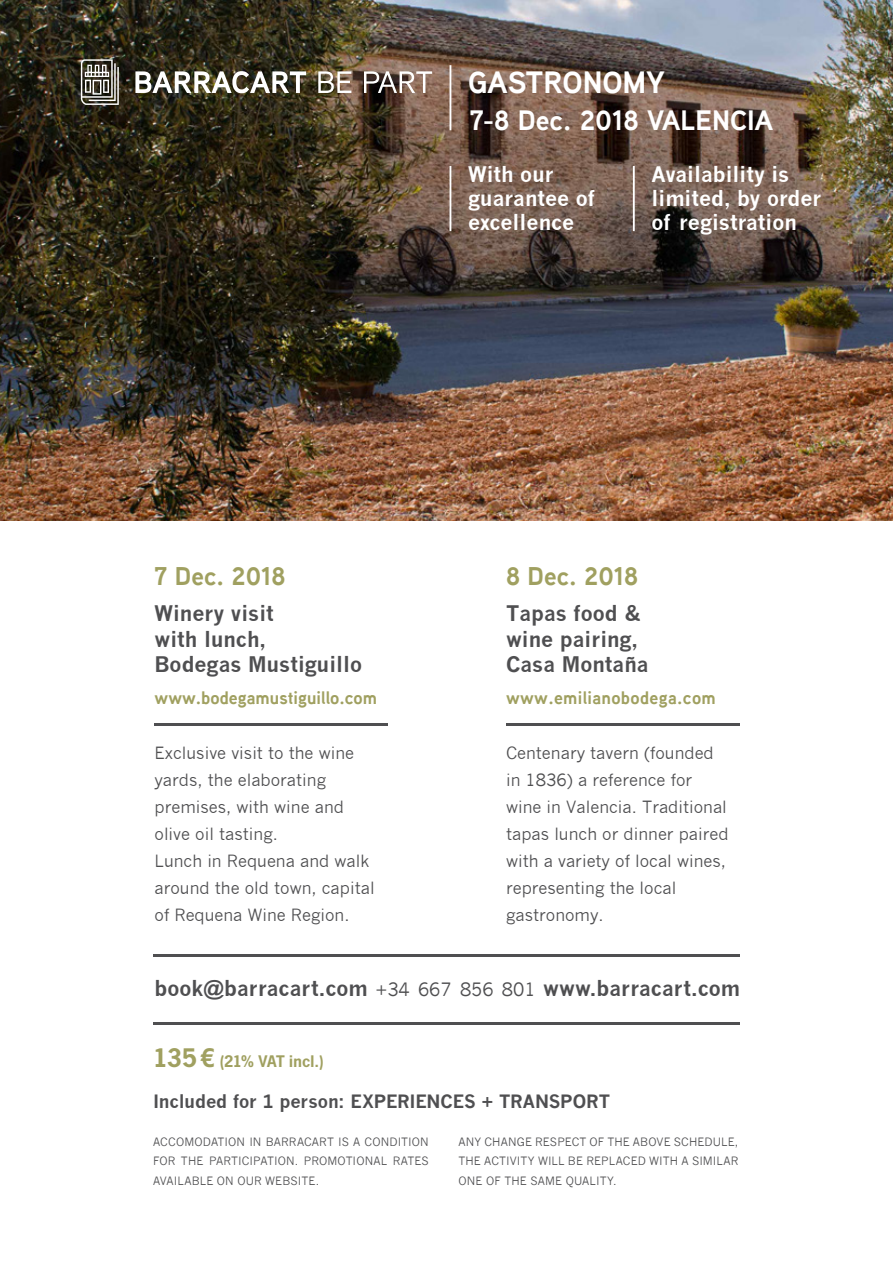
<style>
.page{position:relative;width:893px;height:1263px;background:#fff}
.page>*{position:absolute;margin:0;border:0;box-sizing:border-box;transform-origin:0 0}
.t1{font:700 30.75px "Aaux Next";color:#fff}
.t2{font:700 27.9px "Aaux Next";color:#fff}
.t3{font:700 25.5px "Aaux Next";color:#a0a060}
.t4{font:700 21px/25.5px "News Gothic";color:#4f4f51}
.t5{font:700 21px/24.2px "News Gothic";color:#fff}
.t6{font:700 18px "News Gothic";letter-spacing:-.005em;color:#4f4f51}
.t7{font:700 18px "Aaux Next";color:#a0a060}
.t8{font:700 18px "Aaux Next";letter-spacing:.02em;color:#a0a060}
.t9{font:16.5px/27px "News Gothic";color:#4f4f51}
.t10{font:700 15px "News Gothic Std";letter-spacing:-.01em;color:#a0a060}
.t11{font:11.25px/19.5px "News Gothic";letter-spacing:.005em;color:#4f4f51;text-align:justify}
.s1{font-weight:400;font-size:18px}
.s2{font-size:24px}
</style>
<div class="page">
<img style="left:0;top:0;width:893px;height:521px">
<hr style="left:449px;top:166px;width:2px;height:65px;background:#fff">
<hr style="left:449px;top:65px;width:2px;height:65px;background:#fff">
<hr style="left:633px;top:166px;width:2px;height:65px;background:#fff">
<img style="left:135px;top:71px;width:171px;height:22px">
<svg style="left:318px;top:71px;width:33px;height:22px"></svg>
<svg style="left:364px;top:71px;width:68px;height:22px"></svg>
<svg style="left:81px;top:59px;width:38px;height:46px;background:#7d7b72"></svg>
<hr style="left:153px;top:1022px;width:587px;height:3px;background:#4f4f51">
<hr style="left:153px;top:954px;width:587px;height:2px;background:#4f4f51">
<hr style="left:506px;top:724px;width:234px;height:2px;background:#4f4f51">
<hr style="left:155px;top:724px;width:233px;height:2px;background:#4f4f51">
<h1 class="t1" style="left:468px;top:61px;width:198px">GASTRONOMY</h1>
<h2 class="t2" style="left:470px;top:101px;width:305px">7-8 Dec. 2018 VALENCIA</h2>
<p class="t5" style="left:468px;top:162px;width:128px">With our guarantee of excellence</p>
<p class="t5" style="left:652px;top:162px;width:171px">Availability is limited, by order of registration</p>
<h3 class="t3" style="left:155px;top:558px;width:132px">7 Dec. 2018</h3>
<p class="t4" style="left:155px;top:600px;width:209px">Winery visit<br>with lunch,<br>Bodegas Mustiguillo</p>
<p class="t7" style="left:155px;top:684px;width:224px">www.bodegamustiguillo.com</p>
<p class="t9" style="left:155px;top:739px;width:222px">Exclusive visit to the wine yards, the elaborating premises, with wine and olive oil tasting.<br>Lunch in Requena and walk around the old town, capital of Requena Wine Region.</p>
<h3 class="t3" style="left:506px;top:558px;width:134px">8 Dec. 2018</h3>
<p class="t4" style="left:506px;top:600px;width:144px">Tapas food &amp; wine pairing,<br>Casa Montaña</p>
<p class="t8" style="left:506px;top:684px;width:211px">www.emilianobodega.com</p>
<p class="t9" style="left:506px;top:739px;width:224px">Centenary tavern (founded in 1836) a reference for wine in Valencia. Traditional tapas lunch or dinner paired with a variety of local wines, representing the local gastronomy.</p>
<p class="t4" style="left:155px;top:975px;width:587px">book@barracart.com <span class="s1">+34 667 856 801</span> www.barracart.com</p>
<p class="t10" style="left:153px;top:1051px;width:172px"><span class="s2">135€</span> (21% VAT incl.)</p>
<p class="t6" style="left:153px;top:1090px;width:459px">Included for 1 person: EXPERIENCES + TRANSPORT</p>
<p class="t11" style="left:153px;top:1132px;width:277px">ACCOMODATION IN BARRACART IS A CONDITION FOR THE PARTICIPATION. PROMOTIONAL RATES AVAILABLE ON OUR WEBSITE.</p>
<p class="t11" style="left:458px;top:1132px;width:281px">ANY CHANGE RESPECT OF THE ABOVE SCHEDULE, THE ACTIVITY WILL BE REPLACED WITH A SIMILAR ONE OF THE SAME QUALITY.</p>
</div>
